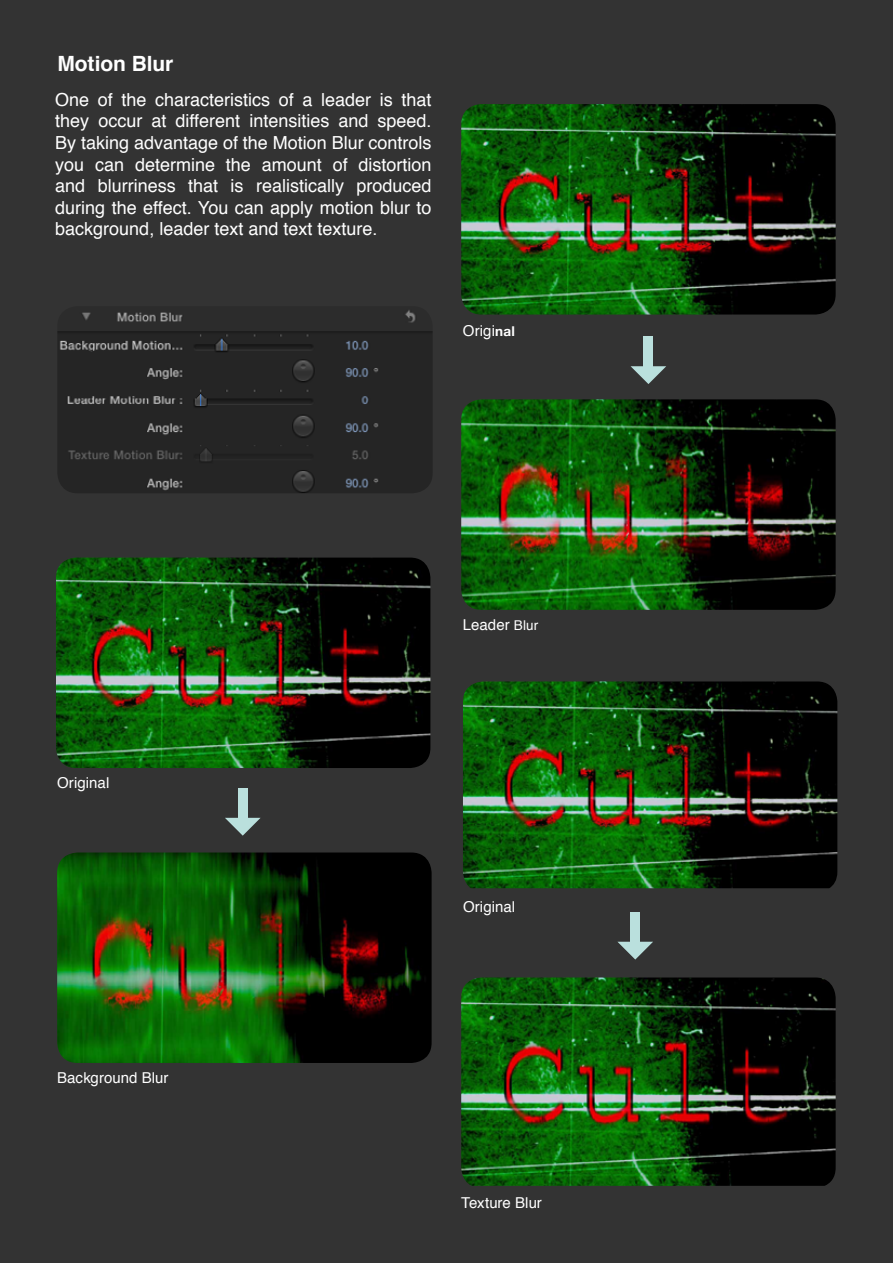
<style>
.page{position:relative;width:893px;height:1263px;background:#333}
.page>*{position:absolute;margin:0;border:0;box-sizing:border-box;transform-origin:0 0}
.t1{font:700 21px "Helvetica";letter-spacing:-.005em;color:#fff}
.t2{font:18px/21.6px "Helvetica";color:#fff;text-align:justify}
.t3{font:15px "Helvetica";letter-spacing:.005em;color:#fff}
.s1{font-family:"Helvetica Neue";font-weight:700;font-size:13.5px}
.s2{font-size:13.5px}
</style>
<div class="page">
<img style="left:57px;top:310px;width:376px;height:183px">
<img style="left:461px;top:104px;width:375px;height:211px">
<img style="left:461px;top:399px;width:375px;height:211px">
<img style="left:463px;top:681px;width:374px;height:207px">
<img style="left:461px;top:977px;width:375px;height:209px">
<img style="left:57px;top:852px;width:375px;height:211px">
<img style="left:56px;top:558px;width:374px;height:210px">
<div style="left:238px;top:788px;width:9px;height:39px;background:#bae0dd"></div>
<svg style="left:225px;top:818px;width:36px;height:18px"></svg>
<div style="left:644px;top:336px;width:9px;height:39px;background:#bae0dd"></div>
<svg style="left:631px;top:366px;width:35px;height:18px"></svg>
<div style="left:631px;top:912px;width:9px;height:39px;background:#bae0dd"></div>
<svg style="left:618px;top:942px;width:35px;height:17px"></svg>
<p class="t1" style="left:57px;top:47px;width:118px">Motion Blur</p>
<p class="t2" style="left:55px;top:89px;width:378px">One of the characteristics of a leader is that they occur at different intensities and speed.<br>By taking advantage of the Motion Blur controls you can determine the amount of distortion and blurriness that is realistically produced during the effect. You can apply motion blur to background, leader text and text texture.</p>
<p class="t3" style="left:463px;top:319px;width:53px">Origi<span class="s1">nal</span></p>
<p class="t3" style="left:57px;top:771px;width:54px">Original</p>
<p class="t3" style="left:57px;top:1066px;width:113px">Background Blur</p>
<p class="t3" style="left:463px;top:613px;width:77px">Leader <span class="s2">Blur</span></p>
<p class="t3" style="left:463px;top:895px;width:54px">Original</p>
<p class="t3" style="left:461px;top:1191px;width:82px">Texture Blur</p>
</div>
